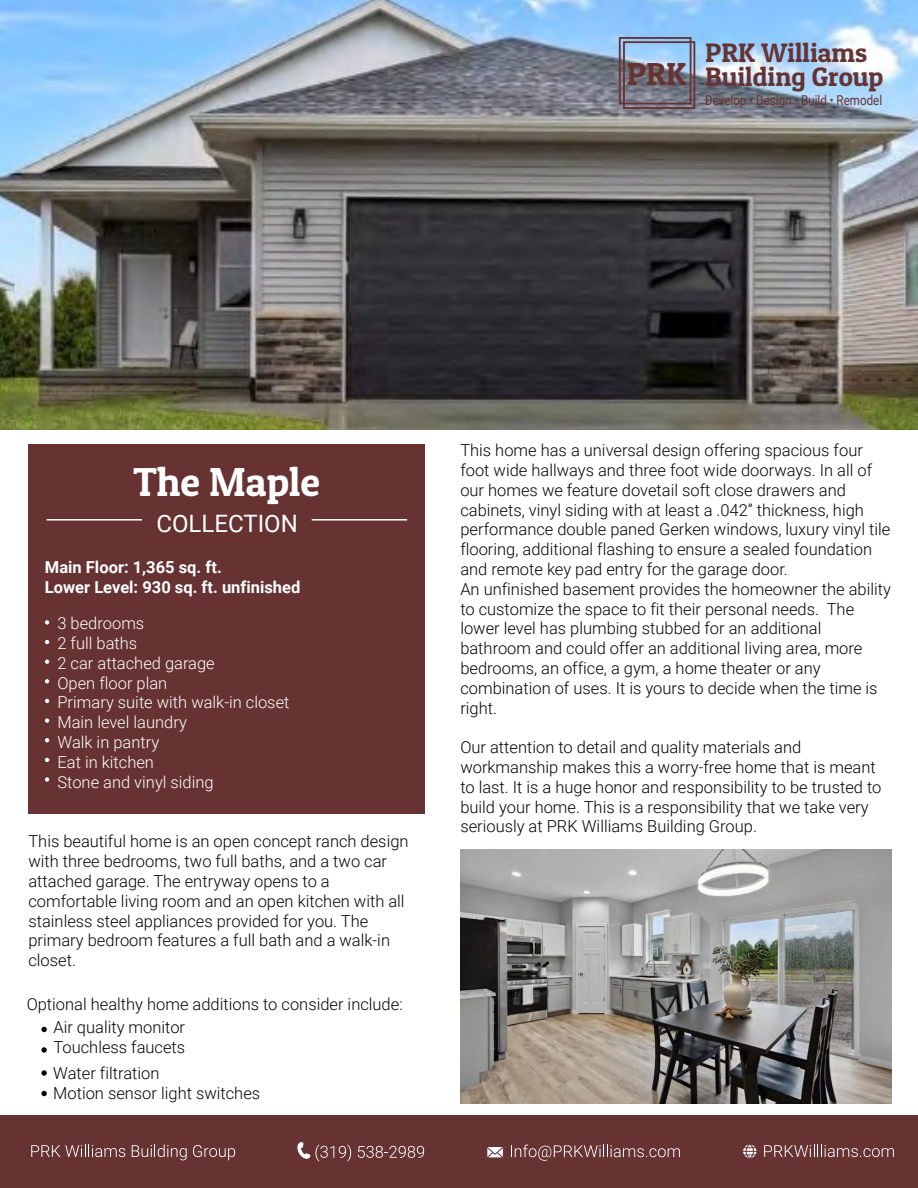
<style>
.page{position:relative;width:918px;height:1188px;background:#fff}
.page>*{position:absolute;margin:0;border:0;box-sizing:border-box;transform-origin:0 0}
.t1{font:40.5px "Patua One";color:#fff}
.t2{font:31.8px "Patua One";color:#633}
.t3{font:26.85px/23.9px "Patua One";color:#633}
.t4{font:24px "Roboto";color:#fff}
.t5{font:300 16.5px/19.8px "Roboto";color:#040503}
.t6{font:300 16.5px/19.8px "Roboto";color:#fff}
.t7{font:700 16.5px/19.8px "Roboto";color:#fff}
.t8{font:13.65px "Roboto";color:#633;scale:.85 1}
</style>
<div class="page">
<img style="left:0;top:0;width:918px;height:430px">
<div style="left:28px;top:444px;width:397px;height:369px;background:#663232"></div>
<hr style="left:47px;top:519px;width:95px;height:2px;background:#fff">
<hr style="left:312px;top:519px;width:95px;height:2px;background:#fff">
<div style="left:623px;top:41px;width:72px;height:68px;border:2px solid #633"></div>
<div style="left:619px;top:37px;width:73px;height:67px;border:2px solid #633"></div>
<svg style="left:41px;top:1027px;width:6px;height:5px"></svg>
<svg style="left:41px;top:1047px;width:6px;height:6px"></svg>
<img style="left:460px;top:850px;width:431px;height:253px">
<svg style="left:41px;top:1070px;width:6px;height:6px"></svg>
<svg style="left:41px;top:1091px;width:6px;height:5px"></svg>
<svg style="left:45px;top:620px;width:4px;height:5px"></svg>
<svg style="left:45px;top:640px;width:4px;height:4px"></svg>
<svg style="left:45px;top:660px;width:4px;height:4px"></svg>
<svg style="left:45px;top:679px;width:4px;height:4px"></svg>
<svg style="left:45px;top:699px;width:4px;height:4px"></svg>
<svg style="left:45px;top:718px;width:4px;height:5px"></svg>
<svg style="left:45px;top:738px;width:4px;height:4px"></svg>
<svg style="left:45px;top:758px;width:4px;height:4px"></svg>
<svg style="left:45px;top:777px;width:4px;height:5px"></svg>
<div style="left:0;top:1116px;width:918px;height:72px;background:#663232"></div>
<svg style="left:31px;top:1145px;width:94px;height:12px"></svg>
<svg style="left:132px;top:1145px;width:55px;height:15px"></svg>
<svg style="left:193px;top:1145px;width:42px;height:15px"></svg>
<svg style="left:358px;top:1146px;width:66px;height:12px"></svg>
<svg style="left:297px;top:1142px;width:54px;height:20px"></svg>
<svg style="left:764px;top:1145px;width:130px;height:12px"></svg>
<div style="left:742px;top:1144px;width:15px;height:15px;border:1px solid #663232;border-radius:7px"></div>
<svg style="left:743px;top:1144px;width:14px;height:15px"></svg>
<svg style="left:487px;top:1147px;width:16px;height:11px"></svg>
<svg style="left:511px;top:1145px;width:169px;height:16px"></svg>
<h2 class="t2" style="left:627px;top:54px;width:61px">PRK</h2>
<h3 class="t3" style="left:705px;top:41px;width:180px">PRK Williams<br>Building Group</h3>
<p class="t8" style="left:705px;top:90px;width:210px">Develop • Design • Build • Remodel</p>
<h1 class="t1" style="left:134px;top:457px;width:188px">The Maple</h1>
<h3 class="t4" style="left:157px;top:506px;width:143px">COLLECTION</h3>
<p class="t7" style="left:45px;top:557px;width:257px">Main Floor: 1,365 sq. ft.<br>Lower Level: 930 sq. ft. unfinished</p>
<p class="t6" style="left:57px;top:613px;width:234px">3 bedrooms<br>2 full baths<br>2 car attached garage<br>Open floor plan<br>Primary suite with walk-in closet<br>Main level laundry<br>Walk in pantry<br>Eat in kitchen<br>Stone and vinyl siding</p>
<p class="t5" style="left:28px;top:831px;width:382px">This beautiful home is an open concept ranch design with three bedrooms, two full baths, and a two car attached garage. The entryway opens to a comfortable living room and an open kitchen with all stainless steel appliances provided for you. The primary bedroom features a full bath and a walk-in closet.</p>
<p class="t5" style="left:27px;top:994px;width:378px">Optional healthy home additions to consider include:</p>
<p class="t5" style="left:53px;top:1017px;width:133px">Air quality monitor<br>Touchless faucets</p>
<p class="t5" style="left:53px;top:1063px;width:209px">Water filtration<br>Motion sensor light switches</p>
<p class="t5" style="left:460px;top:440px;width:432px">This home has a universal design offering spacious four foot wide hallways and three foot wide doorways. In all of our homes we feature dovetail soft close drawers and cabinets, vinyl siding with at least a .042” thickness, high performance double paned Gerken windows, luxury vinyl tile flooring, additional flashing to ensure a sealed foundation and remote key pad entry for the garage door.<br>An unfinished basement provides the homeowner the ability to customize the space to fit their personal needs. The lower level has plumbing stubbed for an additional bathroom and could offer an additional living area, more bedrooms, an office, a gym, a home theater or any combination of uses. It is yours to decide when the time is right.</p>
<p class="t5" style="left:460px;top:737px;width:423px">Our attention to detail and quality materials and workmanship makes this a worry-free home that is meant to last. It is a huge honor and responsibility to be trusted to build your home. This is a responsibility that we take very seriously at PRK Williams Building Group.</p>
</div>
